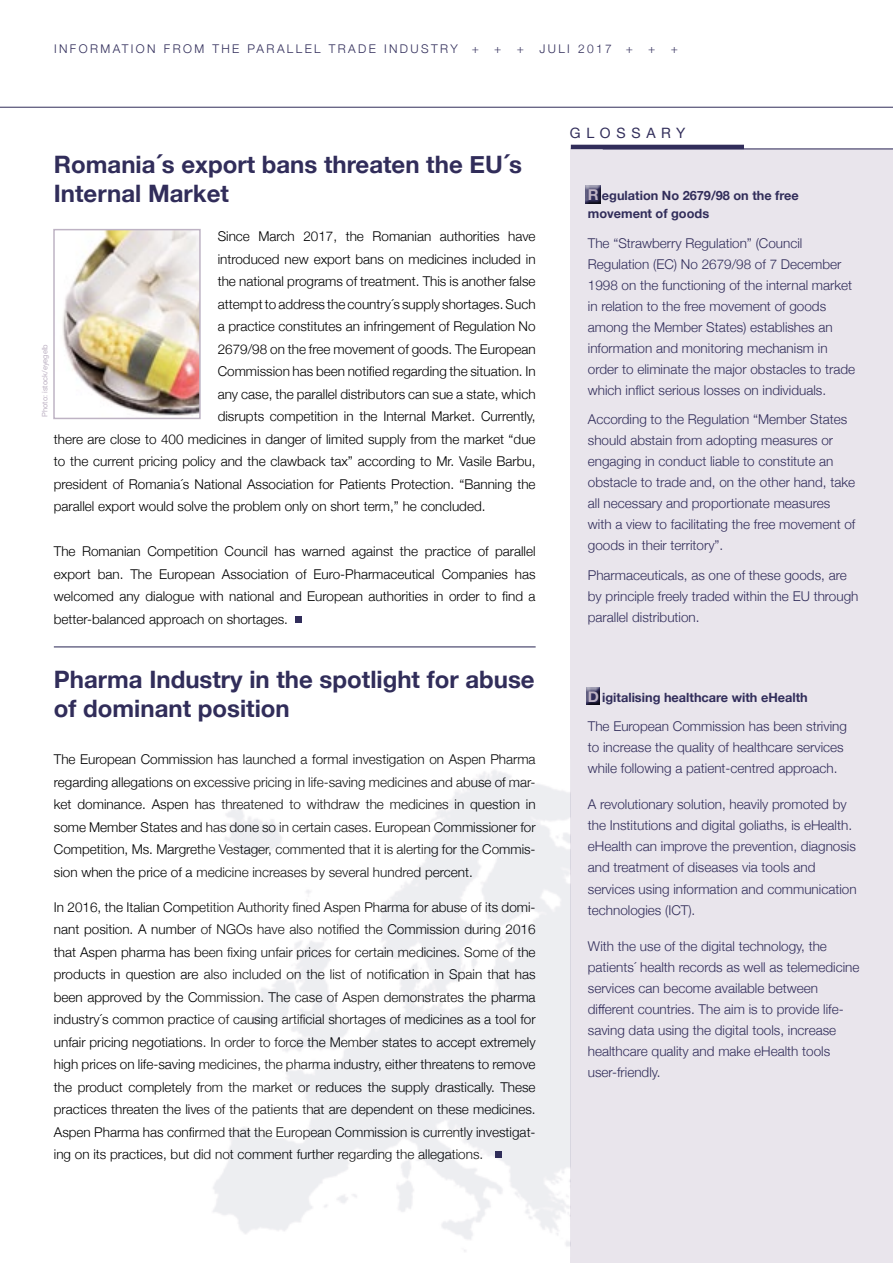
<style>
.page{position:relative;width:893px;height:1263px;background:#fff}
.page>*{position:absolute;margin:0;border:0;box-sizing:border-box;transform-origin:0 0}
.t1{font:700 24px/28.8px "Helvetica Neue";color:#312d5a}
.t2{font:14.25px "Helvetica Neue";letter-spacing:.4em;color:#312d5a}
.t3{font:300 13.5px/22.5px "Helvetica Neue";color:#000;text-align:justify}
.t4{font:300 13.5px/21px "Helvetica Neue";color:#312d5a}
.t5{font:700 12.75px/18px "Helvetica Neue";color:#312d5a}
.t6{font:300 12px "Helvetica Neue";letter-spacing:.2em;color:#312d5a}
.t7{font:7.5px "Helvetica Neue";color:#beb3c4}
.s1{font-size:15px;color:#beb3c4}
</style>
<div class="page">
<div style="left:571px;top:149px;width:322px;height:1114px;background:#e9e5ec"></div>
<hr style="left:0;top:107px;width:893px;height:1px;background:#312d5a">
<div style="left:584px;top:687px;width:17px;height:20px;background:#000;opacity:.75"></div>
<hr style="left:603px;top:149px;width:290px;height:1px;background:#312d5a">
<hr style="left:571px;top:145px;width:173px;height:4px;background:#312d5a">
<div style="left:295px;top:616px;width:7px;height:6px;background:#312d5a"></div>
<img style="left:213px;top:760px;width:358px;height:496px">
<img style="left:62px;top:232px;width:136px;height:184px">
<div style="left:53px;top:229px;width:148px;height:190px;border:2px solid #beb3c4"></div>
<hr style="left:54px;top:646px;width:482px;height:1px;background:#312d5a">
<div style="left:583px;top:185px;width:18px;height:20px;background:#000;opacity:.75"></div>
<p class="t6" style="left:54px;top:39px;width:426px">INFORMATION FROM THE PARALLEL TRADE INDUSTRY +</p>
<p class="t6" style="left:494px;top:39px;width:9px">+</p>
<p class="t6" style="left:517px;top:39px;width:9px">+</p>
<p class="t6" style="left:539px;top:39px;width:95px">JULI 2017 +</p>
<p class="t6" style="left:648px;top:39px;width:9px">+</p>
<p class="t6" style="left:671px;top:39px;width:9px">+</p>
<h1 class="t1" style="left:54px;top:151px;width:469px">Romania´s export bans threaten the EU´s<br>Internal Market</h1>
<p class="t3" style="left:218px;top:224px;width:319px">Since March 2017, the Romanian authorities have</p>
<p class="t3" style="left:218px;top:247px;width:319px">introduced new export bans on medicines included in</p>
<p class="t3" style="left:218px;top:269px;width:319px">the national programs of treatment. This is another false</p>
<p class="t3" style="left:218px;top:292px;width:319px">attempt to address the country´s supply shortages. Such</p>
<p class="t3" style="left:218px;top:314px;width:319px">a practice constitutes an infringement of Regulation No</p>
<p class="t3" style="left:218px;top:337px;width:319px">2679/98 on the free movement of goods. The European</p>
<p class="t3" style="left:218px;top:359px;width:319px">Commission has been notified regarding the situation. In</p>
<p class="t3" style="left:218px;top:382px;width:319px">any case, the parallel distributors can sue a state, which</p>
<p class="t3" style="left:218px;top:404px;width:319px">disrupts competition in the Internal Market. Currently,</p>
<p class="t3" style="left:54px;top:427px;width:483px">there are close to 400 medicines in danger of limited supply from the market “due</p>
<p class="t3" style="left:54px;top:449px;width:483px">to the current pricing policy and the clawback tax” according to Mr. Vasile Barbu,</p>
<p class="t3" style="left:54px;top:472px;width:483px">president of Romania´s National Association for Patients Protection. “Banning the</p>
<p class="t3" style="left:54px;top:494px;width:433px">parallel export would solve the problem only on short term,” he concluded.</p>
<p class="t3" style="left:54px;top:539px;width:483px">The Romanian Competition Council has warned against the practice of parallel export ban. The European Association of Euro-Pharmaceutical Companies has welcomed any dialogue with national and European authorities in order to find a better-balanced approach on shortages.</p>
<p class="t7" style="left:39px;top:417px;width:74px;rotate:-90deg">Photo: istock/eyegelb</p>
<h1 class="t1" style="left:54px;top:665px;width:482px">Pharma Industry in the spotlight for abuse of dominant position</h1>
<p class="t3" style="left:54px;top:747px;width:483px">The European Commission has launched a formal investigation on Aspen Pharma regarding allegations on excessive pricing in life-saving medicines and abuse of mar&shy;ket dominance. Aspen has threatened to withdraw the medicines in question in some Member States and has done so in certain cases. European Commissioner for Competition, Ms. Margrethe Vestager, commented that it is alerting for the Commis&shy;sion when the price of a medicine increases by several hundred percent.</p>
<p class="t3" style="left:54px;top:895px;width:483px">In 2016, the Italian Competition Authority fined Aspen Pharma for abuse of its domi&shy;nant position. A number of NGOs have also notified the Commission during 2016 that Aspen pharma has been fixing unfair prices for certain medicines. Some of the products in question are also included on the list of notification in Spain that has been approved by the Commission. The case of Aspen demonstrates the pharma industry´s common practice of causing artificial shortages of medicines as a tool for unfair pricing negotiations. In order to force the Member states to accept extremely high prices on life-saving medicines, the pharma industry, either threatens to remove the product completely from the market or reduces the supply drastically. These practices threaten the lives of the patients that are dependent on these medicines.<br>Aspen Pharma has confirmed that the European Commission is currently investigat&shy;ing on its practices, but did not comment further regarding the allegations.</p>
<p class="t2" style="left:570px;top:123px;width:117px">GLOSSARY</p>
<p class="t5" style="left:588px;top:187px;width:213px"><span class="s1">R</span> egulation No 2679/98 on the free movement of goods</p>
<p class="t4" style="left:588px;top:231px;width:269px">The “Strawberry Regulation” (Council Regulation (EC) No 2679/98 of 7 December 1998 on the functioning of the internal market in relation to the free movement of goods among the Member States) establishes an information and monitoring mechanism in order to eliminate the major obstacles to trade which inflict serious losses on individuals.</p>
<p class="t4" style="left:588px;top:408px;width:269px">According to the Regulation “Member States should abstain from adopting measures or engaging in conduct liable to constitute an obstacle to trade and, on the other hand, take all necessary and proportionate measures with a view to facilitating the free movement of goods in their territory”.</p>
<p class="t4" style="left:588px;top:563px;width:272px">Pharmaceuticals, as one of these goods, are by principle freely traded within the EU through parallel distribution.</p>
<p class="t5" style="left:588px;top:689px;width:221px"><span class="s1">D</span> igitalising healthcare with eHealth</p>
<p class="t4" style="left:588px;top:715px;width:261px">The European Commission has been striving to increase the quality of healthcare services while following a patient-centred approach.</p>
<p class="t4" style="left:588px;top:793px;width:270px">A revolutionary solution, heavily promoted by the Institutions and digital goliaths, is eHealth. eHealth can improve the prevention, diagnosis and treatment of diseases via tools and services using information and communication technologies (ICT).</p>
<p class="t4" style="left:588px;top:934px;width:273px">With the use of the digital technology, the patients´ health records as well as telemedicine services can become available between different countries. The aim is to provide life&shy;saving data using the digital tools, increase healthcare quality and make eHealth tools user-friendly.</p>
</div>
